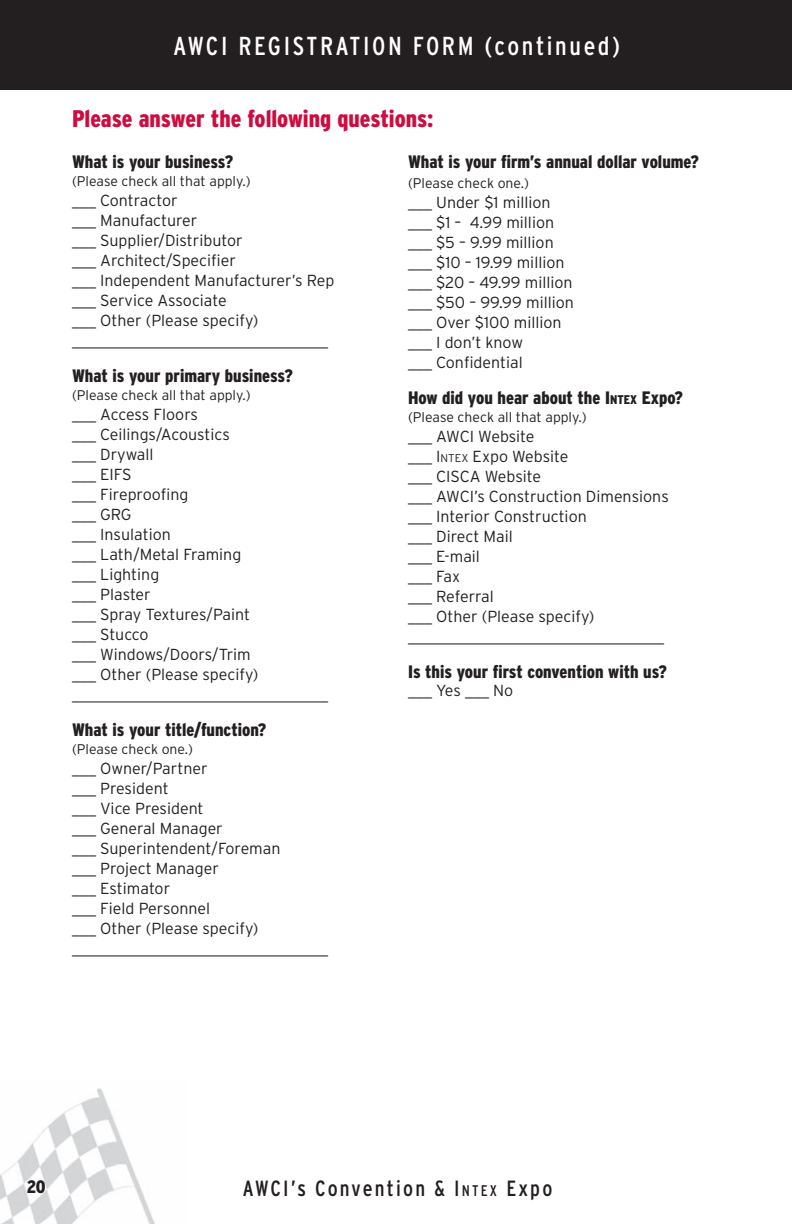
<style>
.page{position:relative;width:792px;height:1224px;background:#fff}
.page>*{position:absolute;margin:0;border:0;box-sizing:border-box;transform-origin:0 0}
.t1{font:condensed 26px "Interstate";letter-spacing:.1em;color:#fff}
.t2{font:900 condensed 24px "Interstate";color:#cd0d40}
.t3{font:condensed 22px "Interstate";letter-spacing:.1em;color:#231f20}
.t4{font:900 condensed 18px "Interstate";color:#231f20}
.t5{font:300 16px/20px "Interstate";color:#231f20}
.t6{font:300 14px "Interstate";color:#231f20}
.s1{font-style:inherit}
.s2{font-size:12.6px}
.s3{font-size:11.2px}
.s4{font-size:15.4px}
</style>
<div class="page">
<img style="left:0;top:1088px;width:155px;height:136px">
<div style="left:0;top:0;width:792px;height:90px;background:#231f20"></div>
<h1 class="t1" style="left:173px;top:32px;width:448px">AWCI REGISTRATION FORM (continued)</h1>
<h2 class="t2" style="left:72px;top:106px;width:363px">Please answer the following questions:</h2>
<p class="t4" style="left:72px;top:152px;width:163px">What is your business?</p>
<p class="t6" style="left:72px;top:173px;width:180px">(Please check all that apply.)</p>
<p class="t5" style="left:72px;top:190px;width:264px">___ Contractor<br>___ Manufacturer<br>___ Supplier/Distributor<br>___ Architect/Specifier<br>___ Independent Manufacturer’s Rep ___ Service Associate<br>___ Other (Please specify) ________________________________</p>
<p class="t4" style="left:72px;top:366px;width:222px">What is your primary business?</p>
<p class="t6" style="left:72px;top:387px;width:180px">(Please check all that apply.)</p>
<p class="t5" style="left:72px;top:404px;width:257px">___ Access Floors<br>___ Ceilings/Acoustics<br>___ Drywall<br>___ EIFS<br>___ Fireproofing<br>___ GRG<br>___ Insulation<br>___ Lath/Metal Framing<br>___ Lighting<br>___ Plaster<br>___ Spray Textures/Paint<br>___ Stucco<br>___ Windows/Doors/Trim<br>___ Other (Please specify) ________________________________</p>
<p class="t4" style="left:72px;top:720px;width:196px">What is your title/function?</p>
<p class="t6" style="left:72px;top:741px;width:123px">(Please check one.)</p>
<p class="t5" style="left:72px;top:758px;width:257px">___ Owner/Partner<br>___ President<br>___ Vice President<br>___ General Manager<br>___ Superintendent/Foreman<br>___ Project Manager<br>___ Estimator<br>___ Field Personnel<br>___ Other (Please specify) ________________________________</p>
<p class="t4" style="left:408px;top:152px;width:292px">What is your firm’s annual dollar volume?</p>
<p class="t6" style="left:408px;top:175px;width:123px">(Please check one.)</p>
<p class="t5" style="left:408px;top:192px;width:167px">___ Under $1 million ___ $1 – 4.99 million ___ $5 – 9.99 million ___ $10 – 19.99 million ___ $20 – 49.99 million ___ $50 – 99.99 million ___ Over $100 million ___ I don’t know<br>___ Confidential</p>
<p class="t4" style="left:408px;top:388px;width:276px">How did you hear about the <span class="s1">I</span><span class="s2">NTEX</span> Expo?</p>
<p class="t6" style="left:408px;top:409px;width:180px">(Please check all that apply.)</p>
<p class="t5" style="left:408px;top:426px;width:262px">___ AWCI Website<br>___ I<span class="s3">NTEX</span> Expo Website<br>___ CISCA Website<br>___ AWCI’s Construction Dimensions ___ Interior Construction<br>___ Direct Mail<br>___ E-mail<br>___ Fax<br>___ Referral<br>___ Other (Please specify) ________________________________</p>
<p class="t4" style="left:408px;top:662px;width:261px">Is this your first convention with us?</p>
<p class="t5" style="left:408px;top:680px;width:107px">___ Yes ___ No</p>
<p class="t4" style="left:27px;top:1177px;width:20px">20</p>
<h3 class="t3" style="left:243px;top:1176px;width:311px">AWCI’s Convention &amp; I<span class="s4">NTEX</span> Expo</h3>
</div>
